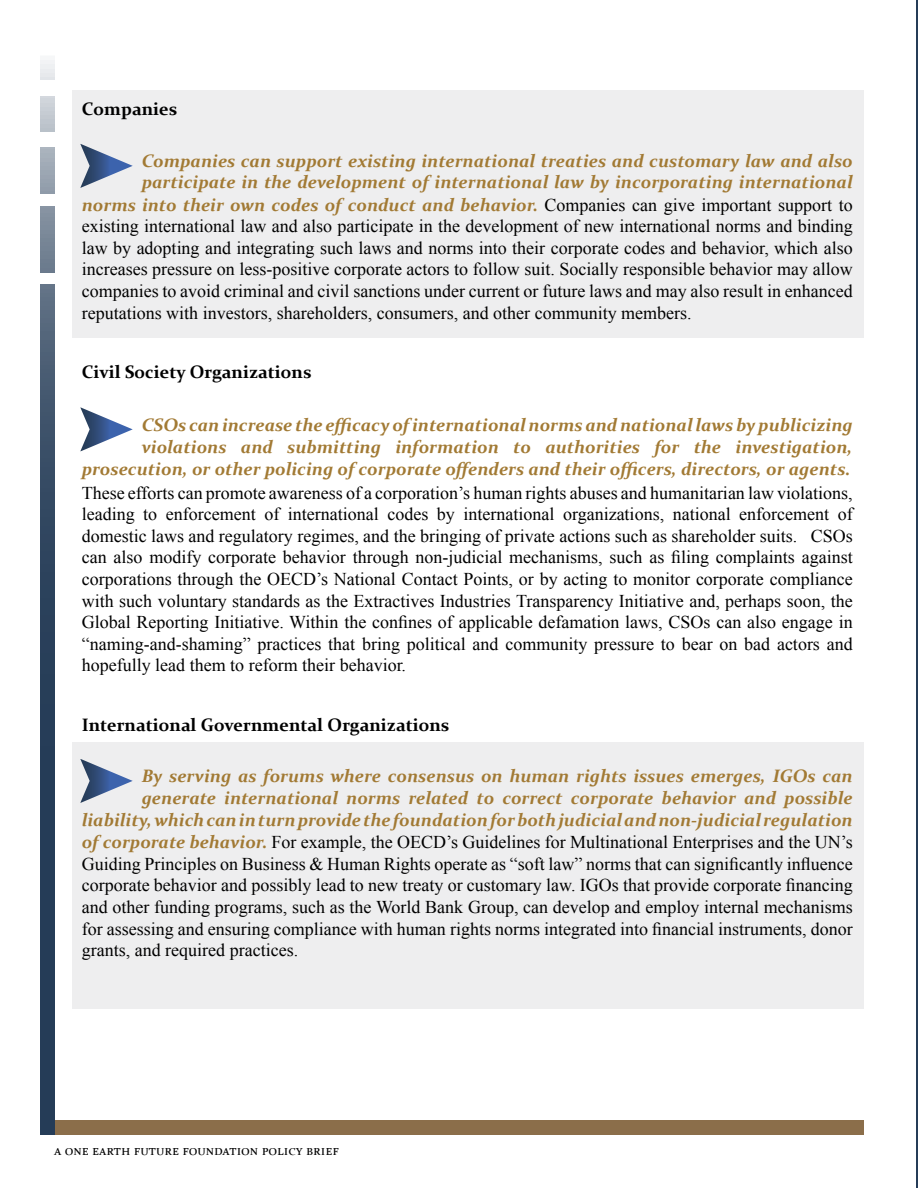
<style>
.page{position:relative;width:918px;height:1188px;background:#fff}
.page>*{position:absolute;margin:0;border:0;box-sizing:border-box;transform-origin:0 0}
.t1{font:18px/21.6px "Times New Roman";color:#000;text-align:justify}
.t2{font:italic 700 18px/21.6px "Constantia";color:#a27a34;text-align:right}
.t3{font:700 18px "Constantia";color:#000}
.t4{font:13.5px "Constantia";color:#000}
.s1{font-family:"Times New Roman";font-weight:400;font-style:normal;color:#000}
.s2{font-family:"Constantia";font-weight:700;font-style:italic;color:#a27a34}
</style>
<div class="page">
<div style="left:54px;top:1120px;width:810px;height:15px;background:#8b6e4a"></div>
<svg style="left:40px;top:284px;width:15px;height:851px;background:#2f455e"></svg>
<svg style="left:40px;top:206px;width:15px;height:67px"></svg>
<svg style="left:40px;top:148px;width:15px;height:46px"></svg>
<svg style="left:40px;top:96px;width:15px;height:36px"></svg>
<div style="left:40px;top:56px;width:15px;height:24px;background:#eef0f2"></div>
<hr style="left:916px;top:0;width:2px;height:1188px;background:#253c57">
<div style="left:73px;top:90px;width:791px;height:248px;background:#eeeeef"></div>
<div style="left:73px;top:742px;width:791px;height:266px;background:#eeeeef"></div>
<svg style="left:80px;top:144px;width:53px;height:44px"></svg>
<svg style="left:80px;top:407px;width:53px;height:44px"></svg>
<svg style="left:80px;top:759px;width:53px;height:44px"></svg>
<p class="t3" style="left:82px;top:96px;width:97px">Companies</p>
<p class="t2" style="left:82px;top:148px;width:773px;line-height:22px">Companies can support existing international treaties and customary law and also participate in the development of international law by incorporating international<br>norms into their own codes of conduct and behavior. <span class="s1">Companies can give important support to</span></p>
<p class="t1" style="left:82px;top:215px;width:773px">existing international law and also participate in the development of new international norms and binding law by adopting and integrating such laws and norms into their corporate codes and behavior, which also increases pressure on less-positive corporate actors to follow suit. Socially responsible behavior may allow companies to avoid criminal and civil sanctions under current or future laws and may also result in enhanced reputations with investors, shareholders, consumers, and other community members.</p>
<p class="t3" style="left:82px;top:359px;width:231px">Civil Society Organizations</p>
<p class="t2" style="left:82px;top:414px;width:773px">CSOs can increase the efficacy of international norms and national laws by publicizing violations and submitting information to authorities for the investigation, prosecution, or other policing of corporate offenders and their officers, directors, or agents.</p>
<p class="t1" style="left:82px;top:482px;width:773px">These efforts can promote awareness of a corporation’s human rights abuses and humanitarian law violations, leading to enforcement of international codes by international organizations, national enforcement of domestic laws and regulatory regimes, and the bringing of private actions such as shareholder suits. CSOs can also modify corporate behavior through non-judicial mechanisms, such as filing complaints against corporations through the OECD’s National Contact Points, or by acting to monitor corporate compliance with such voluntary standards as the Extractives Industries Transparency Initiative and, perhaps soon, the Global Reporting Initiative. Within the confines of applicable defamation laws, CSOs can also engage in “naming-and-shaming” practices that bring political and community pressure to bear on bad actors and hopefully lead them to reform their behavior.</p>
<p class="t3" style="left:82px;top:712px;width:369px">International Governmental Organizations</p>
<p class="t2" style="left:82px;top:765px;width:773px">By serving as forums where consensus on human rights issues emerges, IGOs can generate international norms related to correct corporate behavior and possible liability, which can in turn provide the foundation for both judicial and non-judicial regulation</p>
<p class="t1" style="left:82px;top:831px;width:773px"><span class="s2">of corporate behavior.</span> For example, the OECD’s Guidelines for Multinational Enterprises and the UN’s Guiding Principles on Business &amp; Human Rights operate as “soft law” norms that can significantly influence corporate behavior and possibly lead to new treaty or customary law. IGOs that provide corporate financing and other funding programs, such as the World Bank Group, can develop and employ internal mechanisms for assessing and ensuring compliance with human rights norms integrated into financial instruments, donor grants, and required practices.</p>
<p class="t4" style="left:54px;top:1141px;width:286px">a one earth future foundation policy brief</p>
</div>
